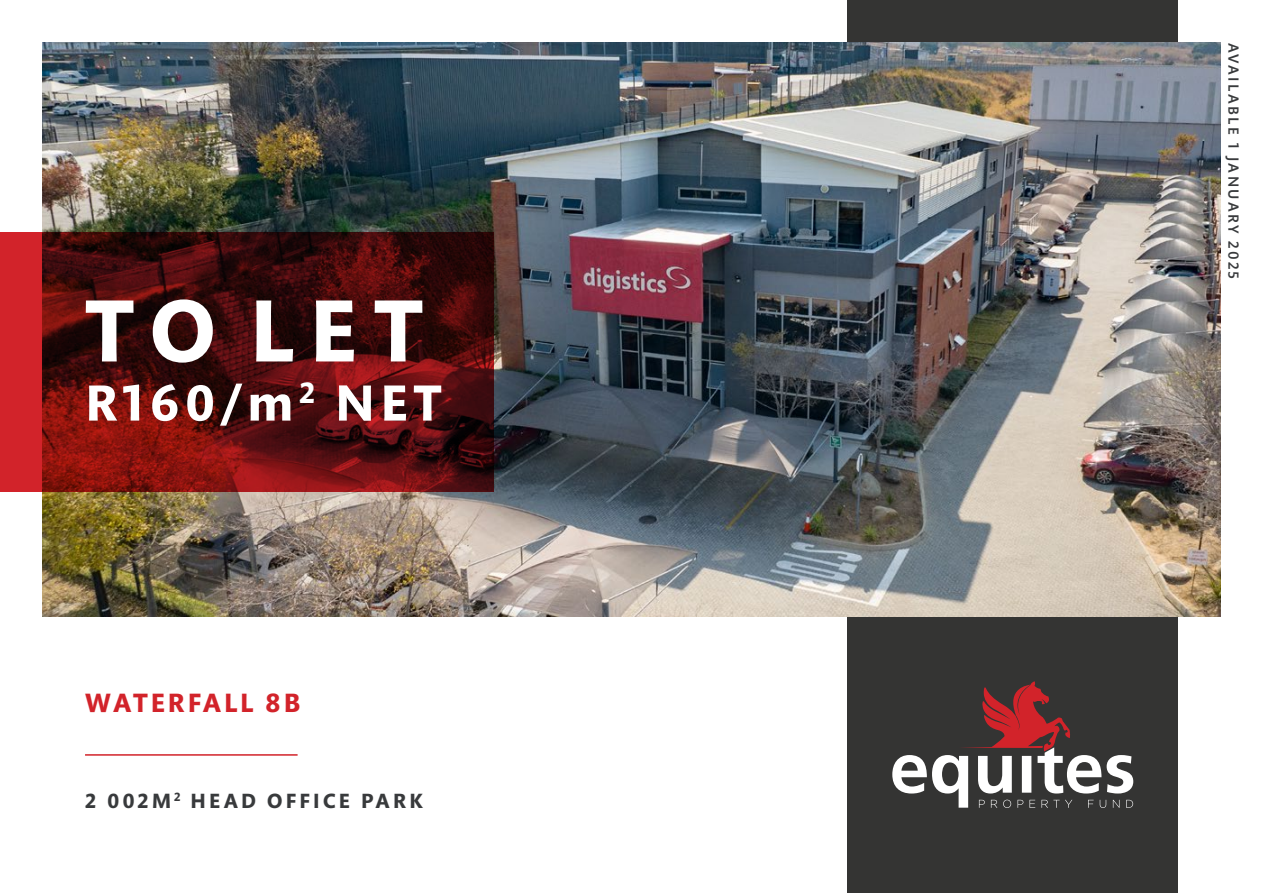
<style>
.page{position:relative;width:1263px;height:893px;background:#fff}
.page>*{position:absolute;margin:0;border:0;box-sizing:border-box;transform-origin:0 0}
.t1{font:700 89.85px "Mundo Sans Pro";color:#fff}
.t2{font:700 51.75px "Mundo Sans Pro";letter-spacing:.105em;color:#fff}
.t3{font:700 27px "Mundo Sans Pro";letter-spacing:.11em;color:#d2232a}
.t4{font:700 21px "Mundo Sans Pro";letter-spacing:.155em;color:#383a3c}
.t5{font:500 15px "Mundo Sans Pro";letter-spacing:.16em;color:#383a3c}
</style>
<div class="page">
<div style="left:848px;top:0;width:330px;height:893px;background:#343433"></div>
<svg style="left:892px;top:681px;width:241px;height:127px"></svg>
<img style="left:43px;top:43px;width:1177px;height:574px">
<svg style="left:0;top:232px;width:493px;height:259px;background:#5a0e0f"></svg>
<hr style="left:85px;top:754px;width:213px;height:2px;background:#d2232a">
<h1 class="t1" style="left:85px;top:272px;width:339px">TO LET</h1>
<h2 class="t2" style="left:85px;top:369px;width:358px">R160/m<sup>2</sup> NET</h2>
<h3 class="t3" style="left:85px;top:685px;width:217px">WATERFALL 8B</h3>
<h3 class="t4" style="left:85px;top:787px;width:339px">2 002M<sup>2</sup> HEAD OFFICE PARK</h3>
<p class="t5" style="left:1243px;top:43px;width:238px;rotate:90deg">AVAILABLE 1 JANUARY 2025</p>
</div>
